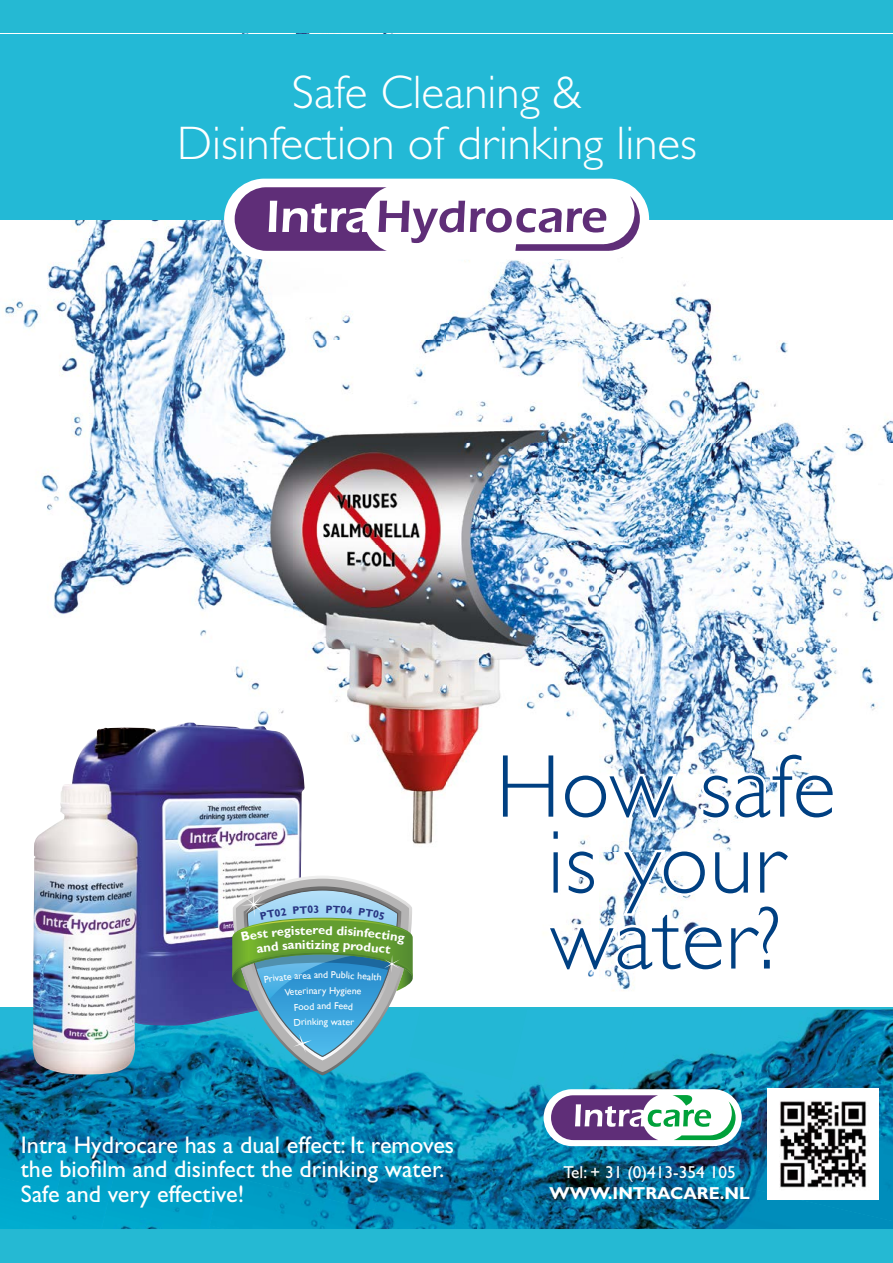
<style>
.page{position:relative;width:893px;height:1263px;background:#25b9d3}
.page>*{position:absolute;margin:0;border:0;box-sizing:border-box;transform-origin:0 0}
.t1{font:300 89.7px/75.9px "Gill Sans";letter-spacing:.01em;color:#004082;text-align:center}
.t2{font:300 47.25px/50.2px "Gill Sans";color:#fff;text-align:center}
.t3{font:24.15px/24.2px "Gill Sans";color:#fff}
.t4{font:17.4px "Gill Sans";color:#fff}
.t5{font:700 17.4px "Gill Sans";color:#fff}
.t6{font:700 12.9px "Gill Sans";color:#fff}
.t7{font:9.9px "Gill Sans";color:#fff}
</style>
<div class="page">
<img style="left:0;top:219px;width:893px;height:787px">
<img style="left:727px;top:1015px;width:101px;height:61px">
<img style="left:828px;top:1009px;width:65px;height:90px">
<img style="left:347px;top:1079px;width:39px;height:95px">
<img style="left:613px;top:1053px;width:114px;height:101px">
<img style="left:703px;top:1076px;width:125px;height:101px">
<img style="left:879px;top:1099px;width:14px;height:78px">
<img style="left:0;top:1040px;width:33px;height:30px">
<img style="left:81px;top:1075px;width:38px;height:102px">
<img style="left:386px;top:1072px;width:102px;height:86px">
<img style="left:488px;top:1084px;width:125px;height:98px">
<img style="left:119px;top:1075px;width:102px;height:76px">
<img style="left:221px;top:1075px;width:126px;height:99px">
<img style="left:584px;top:1154px;width:119px;height:75px">
<img style="left:691px;top:1177px;width:202px;height:52px">
<img style="left:0;top:1070px;width:81px;height:107px">
<img style="left:370px;top:1158px;width:118px;height:71px">
<img style="left:477px;top:1182px;width:113px;height:47px">
<img style="left:102px;top:1151px;width:120px;height:78px">
<img style="left:210px;top:1174px;width:164px;height:55px">
<div style="left:0;top:1177px;width:108px;height:52px;background:#00a7cd"></div>
<img style="left:209px;top:1225px;width:17px;height:4px">
<img style="left:33px;top:722px;width:272px;height:353px">
<svg style="left:544px;top:1089px;width:198px;height:57px;background:#a7aebe"></svg>
<img style="left:767px;top:1088px;width:112px;height:112px">
<svg style="left:498px;top:750px;width:182px;height:73px;background:#e4ecf4"></svg>
<svg style="left:698px;top:750px;width:140px;height:72px;background:#eef3f7"></svg>
<div style="left:551px;top:829px;width:9px;height:12px;border:5px solid #fff"></div>
<svg style="left:542px;top:845px;width:253px;height:129px;background:#f6f8fa"></svg>
<svg style="left:224px;top:179px;width:425px;height:80px;background:#c5b9d2"></svg>
<svg style="left:232px;top:875px;width:181px;height:200px;background:#6bacae"></svg>
<h2 class="t2" style="left:177px;top:68px;width:521px">Safe Cleaning &amp;<br>Disinfection of drinking lines</h2>
<p class="t6" style="left:313px;top:922px;width:7px">r</p>
<p class="t6" style="left:311px;top:937px;width:12px">iz</p>
<p class="t7" style="left:323px;top:969px;width:7px">d</p>
<p class="t7" style="left:322px;top:984px;width:16px">y H</p>
<p class="t7" style="left:326px;top:1000px;width:7px">d</p>
<p class="t7" style="left:324px;top:1015px;width:6px">g</p>
<p class="t3" style="left:21px;top:1133px;width:435px">Intra Hydrocare has a dual effect: It removes the biofilm and disinfect the drinking water.<br>Safe and very effective!</p>
<h1 class="t1" style="left:496px;top:749px;width:341px">How safe is your water?</h1>
<p class="t4" style="left:563px;top:1162px;width:174px">Tel: + 31 (0)413-354 105</p>
<p class="t5" style="left:549px;top:1182px;width:202px">WWW.INTRACARE.NL</p>
</div>
